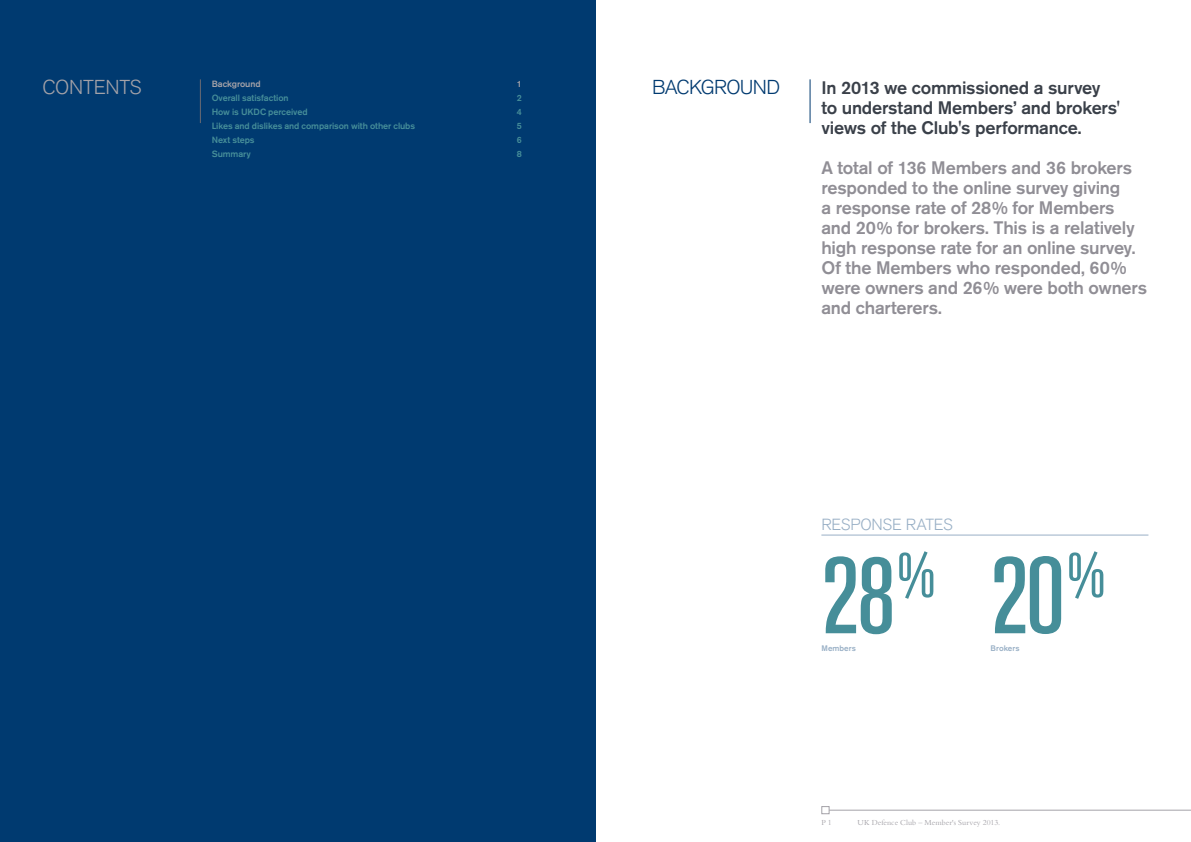
<style>
.page{position:relative;width:1191px;height:842px;background:#fff}
.page>*{position:absolute;margin:0;border:0;box-sizing:border-box;transform-origin:0 0}
.t1{font:500 condensed 108px "Akzidenz Grotesk BE";color:#468e99}
.t2{font:300 20px "Akzidenz Grotesk BE";letter-spacing:-.035em;color:#003a70}
.t3{font:300 20px "Akzidenz Grotesk BE";letter-spacing:-.015em;color:#a4a2a8}
.t4{font:500 18px/20px "Akzidenz Grotesk BE";letter-spacing:-.015em;color:#908e95}
.t5{font:500 18px/20px "Akzidenz Grotesk BE";letter-spacing:-.015em;color:#3a4049}
.t6{font:300 16px "Akzidenz Grotesk BE";letter-spacing:-.01em;color:#99b0c6}
.t7{font:500 9px "Akzidenz Grotesk BE";letter-spacing:-.01em;color:#468e99}
.t8{font:500 9px "Akzidenz Grotesk BE";letter-spacing:-.01em;color:#a4a2a8}
.t9{font:8px "Bembo";letter-spacing:.005em;color:#a4a2a8}
.t10{font:500 8px "Akzidenz Grotesk BE";letter-spacing:.005em;color:#99b0c6}
</style>
<div class="page">
<div style="left:821px;top:806px;width:8px;height:8px;border:1px solid #a4a2a8"></div>
<hr style="left:829px;top:810px;width:362px;height:1px;background:#a4a2a8">
<div style="left:0;top:0;width:595px;height:842px;background:#003a70"></div>
<hr style="left:810px;top:79px;width:1px;height:44px;background:#003a70">
<hr style="left:821px;top:535px;width:327px;height:1px;background:#99b0c6">
<hr style="left:200px;top:79px;width:1px;height:44px;background:#6b6a72">
<p class="t3" style="left:42px;top:76px;width:101px">CONTENTS</p>
<p class="t2" style="left:652px;top:76px;width:129px">BACKGROUND</p>
<p class="t8" style="left:212px;top:78px;width:50px">Background</p>
<p class="t8" style="left:517px;top:78px;width:7px">1</p>
<p class="t7" style="left:212px;top:92px;width:78px">Overall satisfaction</p>
<p class="t7" style="left:517px;top:92px;width:7px">2</p>
<p class="t7" style="left:212px;top:106px;width:97px">How is UKDC perceived</p>
<p class="t7" style="left:517px;top:106px;width:7px">4</p>
<p class="t7" style="left:212px;top:120px;width:205px">Likes and dislikes and comparison with other clubs</p>
<p class="t7" style="left:517px;top:120px;width:7px">5</p>
<p class="t7" style="left:212px;top:134px;width:44px">Next steps</p>
<p class="t7" style="left:517px;top:134px;width:7px">6</p>
<p class="t7" style="left:212px;top:148px;width:41px">Summary</p>
<p class="t7" style="left:517px;top:148px;width:7px">8</p>
<p class="t5" style="left:821px;top:77px;width:300px">In 2013 we commissioned a survey to understand Members’ and brokers' views of the Club's performance.</p>
<p class="t4" style="left:821px;top:157px;width:327px">A total of 136 Members and 36 brokers responded to the online survey giving<br>a response rate of 28% for Members and 20% for brokers. This is a relatively high response rate for an online survey.<br>Of the Members who responded, 60% were owners and 26% were both owners and charterers.</p>
<p class="t6" style="left:821px;top:515px;width:133px">RESPONSE RATES</p>
<h1 class="t1" style="left:821px;top:536px;width:115px">28<sup>%</sup></h1>
<p class="t10" style="left:821px;top:643px;width:36px">Members</p>
<h1 class="t1" style="left:990px;top:536px;width:115px">20<sup>%</sup></h1>
<p class="t10" style="left:990px;top:643px;width:31px">Brokers</p>
<p class="t9" style="left:821px;top:818px;width:12px">P 1</p>
<p class="t9" style="left:857px;top:818px;width:144px">UK Defence Club – Member's Survey 2013.</p>
</div>
